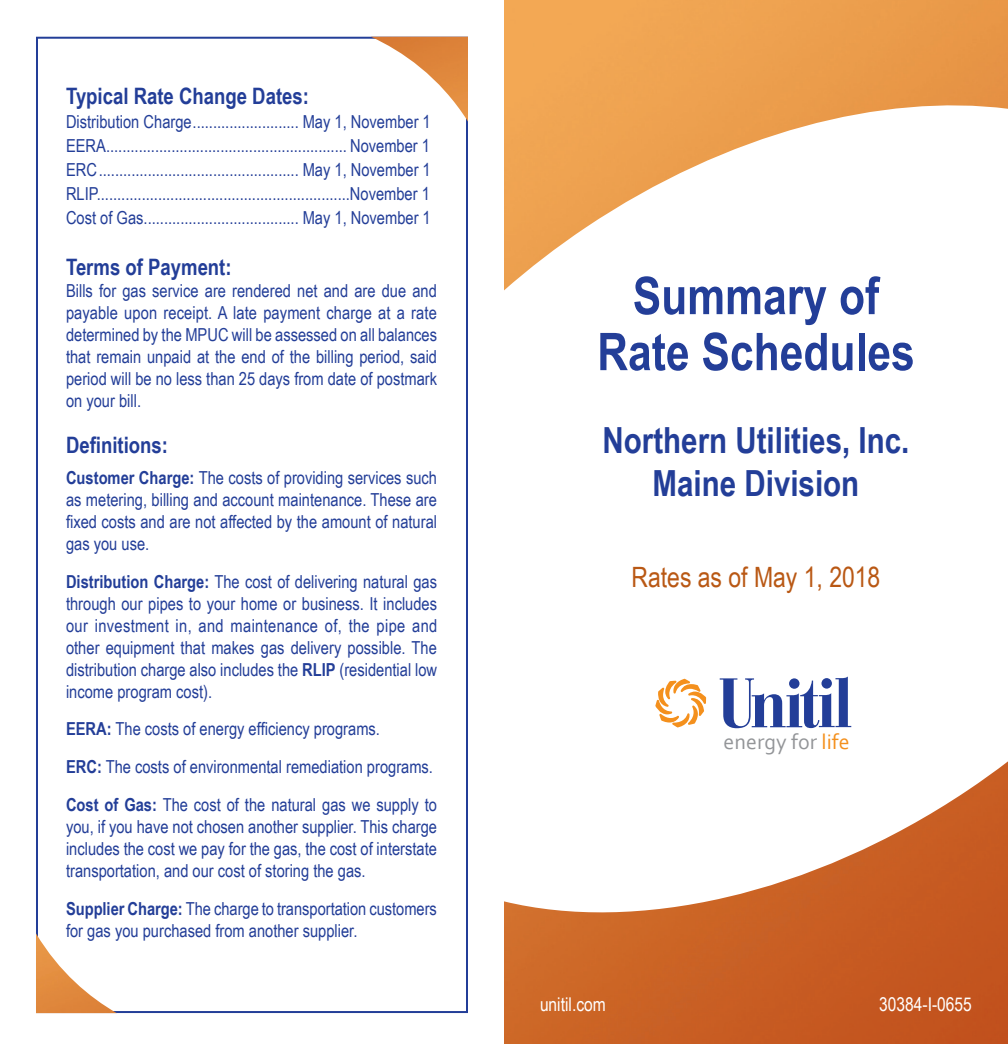
<style>
.page{position:relative;width:1008px;height:1044px;background:#fff}
.page>*{position:absolute;margin:0;border:0;box-sizing:border-box;transform-origin:0 0}
.t1{font:700 52px "Arial Narrow";color:#233e98}
.t2{font:700 36px "Arial Narrow";color:#233e98}
.t3{font:28px "Arial Narrow";color:#b95814}
.t4{font:700 22.6px "Arial Narrow";color:#233e98}
.t5{font:22px "Corbel";color:#939598}
.t6{font:19px "Arial Narrow";color:#fff}
.t7{font:18px/22px "Arial Narrow";color:#233e98;text-align:justify}
.s1{font-weight:700}
.s2{color:#f4901d}
</style>
<div class="page">
<img style="left:504px;top:0;width:504px;height:1044px">
<svg style="left:655px;top:679px;width:51px;height:48px"></svg>
<svg style="left:720px;top:676px;width:131px;height:52px"></svg>
<img style="left:36px;top:933px;width:81px;height:80px">
<img style="left:371px;top:37px;width:97px;height:85px">
<p class="t4" style="left:66px;top:79px;width:244px">Typical Rate Change Dates:</p>
<p class="t7" style="left:66px;top:110px;width:366px">Distribution Charge.......................... May 1, November 1</p>
<p class="t7" style="left:66px;top:134px;width:366px">EERA........................................................... November 1</p>
<p class="t7" style="left:66px;top:158px;width:366px">ERC................................................. May 1, November 1</p>
<p class="t7" style="left:66px;top:182px;width:365px">RLIP..............................................................November 1</p>
<p class="t7" style="left:66px;top:206px;width:366px">Cost of Gas...................................... May 1, November 1</p>
<p class="t4" style="left:66px;top:250px;width:167px">Terms of Payment:</p>
<p class="t7" style="left:66px;top:279px;width:373px">Bills for gas service are rendered net and are due and payable upon receipt. A late payment charge at a rate determined by the MPUC will be assessed on all balances that remain unpaid at the end of the billing period, said period will be no less than 25 days from date of postmark on your bill.</p>
<p class="t4" style="left:66px;top:428px;width:104px">Definitions:</p>
<p class="t7" style="left:66px;top:466px;width:373px"><span class="s1">Customer Charge:</span> The costs of providing services such as metering, billing and account maintenance. These are fixed costs and are not affected by the amount of natural gas you use.</p>
<p class="t7" style="left:66px;top:570px;width:373px"><span class="s1">Distribution Charge:</span> The cost of delivering natural gas through our pipes to your home or business. It includes our investment in, and maintenance of, the pipe and other equipment that makes gas delivery possible. The distribution charge also includes the <span class="s1">RLIP</span> (residential low income program cost).</p>
<p class="t7" style="left:66px;top:717px;width:315px"><span class="s1">EERA:</span> The costs of energy efficiency programs.</p>
<p class="t7" style="left:66px;top:755px;width:369px"><span class="s1">ERC:</span> The costs of environmental remediation programs.</p>
<p class="t7" style="left:66px;top:793px;width:373px"><span class="s1">Cost of Gas:</span> The cost of the natural gas we supply to you, if you have not chosen another supplier. This charge includes the cost we pay for the gas, the cost of interstate transportation, and our cost of storing the gas.</p>
<p class="t7" style="left:66px;top:897px;width:372px"><span class="s1">Supplier Charge:</span> The charge to transportation customers for gas you purchased from another supplier.</p>
<p class="t1" style="left:633px;top:256px;width:248px">Summary of</p>
<p class="t1" style="left:597px;top:312px;width:319px">Rate Schedules</p>
<p class="t2" style="left:603px;top:413px;width:308px">Northern Utilities, Inc.</p>
<p class="t2" style="left:653px;top:456px;width:208px">Maine Division</p>
<p class="t3" style="left:632px;top:557px;width:250px">Rates as of May 1, 2018</p>
<p class="t5" style="left:724px;top:728px;width:128px">energy for <span class="s2">life</span></p>
<p class="t6" style="left:540px;top:991px;width:67px">unitil.com</p>
<p class="t6" style="left:879px;top:991px;width:94px">30384-I-0655</p>
</div>
